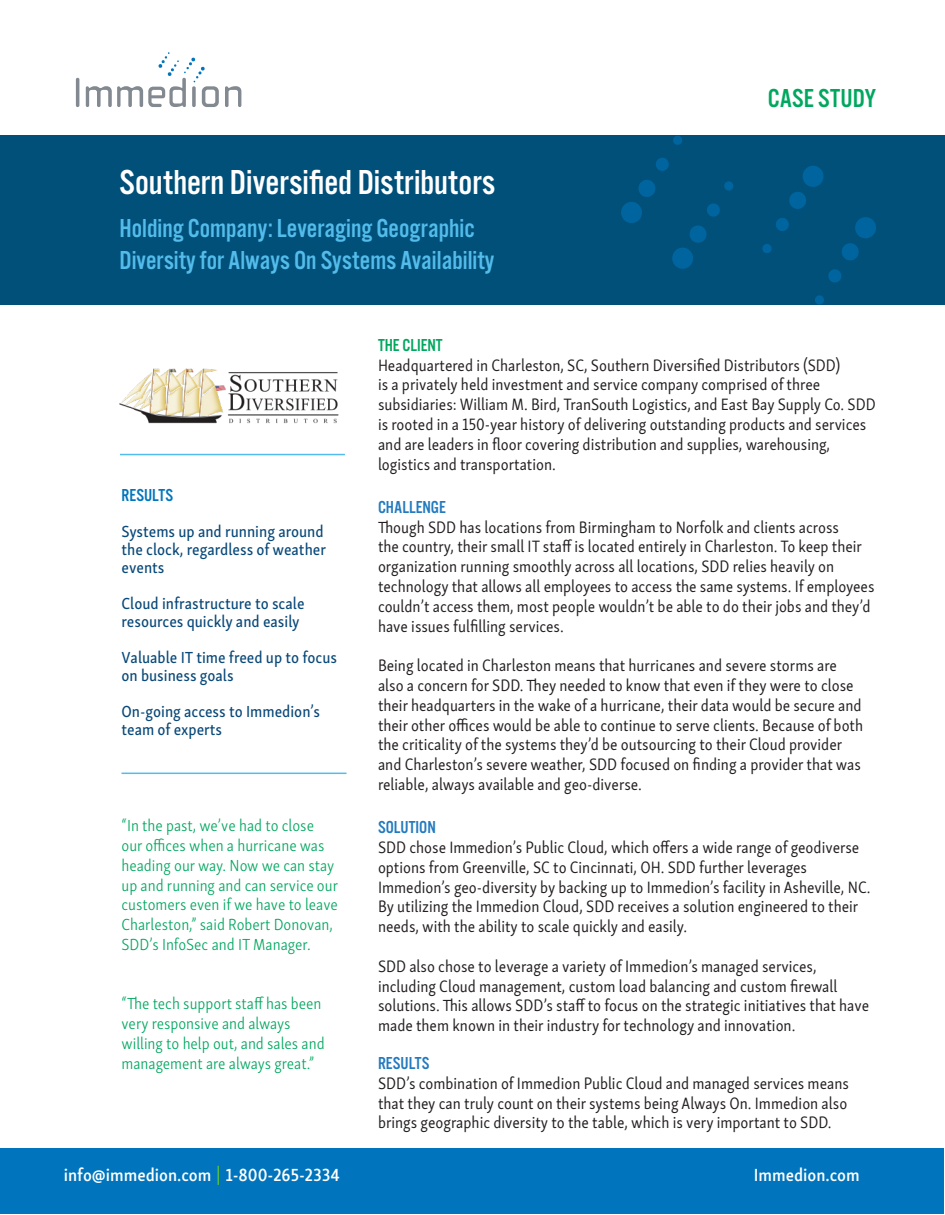
<style>
.page{position:relative;width:945px;height:1215px;background:#fff}
.page>*{position:absolute;margin:0;border:0;box-sizing:border-box;transform-origin:0 0}
.t1{font:36px "Alternate Gothic Std No 3";letter-spacing:.005em;color:#fff}
.t2{font:27px "Alternate Gothic Std No 3";color:#53bcea}
.t3{font:27px "Alternate Gothic Std No 3";letter-spacing:.005em;color:#00a75f}
.t4{font:600 18px "Skolar Sans Latn Cn";color:#fff}
.t5{font:18px "Alternate Got No 3 D";color:#237abf}
.t6{font:18px "Alternate Gothic Std No 3";color:#00a75f}
.t7{font:18px "Alternate Gothic Std No 3";color:#237abf}
.t8{font:18px "Alternate Got No 3 D";color:#0075bd}
.t9{font:16.5px/19.8px "Skolar Sans Latn Cn";color:#231f20}
.t10{font:300 16.5px/19.8px "Skolar Sans Latn Cn";color:#00a75f}
.t11{font:16.5px/18px "Skolar Sans Latn Cn Me";color:#084878}
</style>
<div class="page">
<div style="left:1px;top:1148px;width:943px;height:66px;background:#0075bd"></div>
<svg style="left:218px;top:1166px;width:1px;height:19px"></svg>
<svg style="left:75px;top:52px;width:167px;height:55px"></svg>
<div style="left:0;top:136px;width:945px;height:169px;background:#00507a"></div>
<svg style="left:789px;top:165px;width:35px;height:44px"></svg>
<svg style="left:776px;top:218px;width:13px;height:13px"></svg>
<svg style="left:762px;top:244px;width:10px;height:9px"></svg>
<svg style="left:842px;top:217px;width:34px;height:44px"></svg>
<svg style="left:828px;top:269px;width:14px;height:14px"></svg>
<svg style="left:815px;top:295px;width:9px;height:10px"></svg>
<svg style="left:672px;top:225px;width:35px;height:44px"></svg>
<svg style="left:707px;top:203px;width:13px;height:14px"></svg>
<svg style="left:724px;top:181px;width:9px;height:10px"></svg>
<svg style="left:621px;top:180px;width:35px;height:43px"></svg>
<svg style="left:656px;top:158px;width:13px;height:13px"></svg>
<svg style="left:672px;top:135px;width:11px;height:10px"></svg>
<img style="left:119px;top:368px;width:220px;height:56px">
<hr style="left:122px;top:773px;width:224px;height:1px;background:#53bcea">
<hr style="left:120px;top:454px;width:225px;height:1px;background:#53bcea">
<p class="t1" style="left:120px;top:164px;width:377px">Southern Diversified Distributors</p>
<p class="t2" style="left:120px;top:214px;width:357px">Holding Company: Leveraging Geographic</p>
<p class="t2" style="left:120px;top:247px;width:376px">Diversity for Always On Systems Availability</p>
<p class="t3" style="left:768px;top:85px;width:110px">CASE STUDY</p>
<p class="t8" style="left:122px;top:485px;width:53px">RESULTS</p>
<p class="t11" style="left:122px;top:521px;width:204px">Systems up and running around</p>
<p class="t11" style="left:122px;top:539px;width:206px">the clock, regardless of weather</p>
<p class="t11" style="left:122px;top:557px;width:45px">events</p>
<p class="t11" style="left:122px;top:593px;width:185px">Cloud infrastructure to scale</p>
<p class="t11" style="left:122px;top:611px;width:180px">resources quickly and easily</p>
<p class="t11" style="left:122px;top:647px;width:217px">Valuable IT time freed up to focus</p>
<p class="t11" style="left:122px;top:665px;width:114px">on business goals</p>
<p class="t11" style="left:122px;top:701px;width:200px">On-going access to Immedion’s team of experts</p>
<p class="t10" style="left:122px;top:815px;width:218px">“In the past, we’ve had to close our offices when a hurricane was heading our way. Now we can stay up and running and can service our customers even if we have to leave<br>Charleston,” said Robert Donovan,<br>SDD’s InfoSec and IT Manager.</p>
<p class="t10" style="left:122px;top:993px;width:205px">“The tech support staff has been very responsive and always willing to help out, and sales and management are always great.”</p>
<p class="t6" style="left:378px;top:336px;width:66px">THE CLIENT</p>
<p class="t9" style="left:378px;top:354px;width:499px">Headquartered in Charleston, SC, Southern Diversified Distributors (SDD)<br>is a privately held investment and service company comprised of three subsidiaries: William M. Bird, TranSouth Logistics, and East Bay Supply Co. SDD is rooted in a 150-year history of delivering outstanding products and services and are leaders in floor covering distribution and supplies, warehousing, logistics and transportation.</p>
<p class="t5" style="left:378px;top:497px;width:69px">CHALLENGE</p>
<p class="t9" style="left:378px;top:516px;width:498px">Though SDD has locations from Birmingham to Norfolk and clients across<br>the country, their small IT staff is located entirely in Charleston. To keep their organization running smoothly across all locations, SDD relies heavily on technology that allows all employees to access the same systems. If employees couldn’t access them, most people wouldn’t be able to do their jobs and they’d have issues fulfilling services.</p>
<p class="t9" style="left:378px;top:654px;width:487px">Being located in Charleston means that hurricanes and severe storms are also a concern for SDD. They needed to know that even if they were to close their headquarters in the wake of a hurricane, their data would be secure and their other offices would be able to continue to serve clients. Because of both the criticality of the systems they’d be outsourcing to their Cloud provider and Charleston’s severe weather, SDD focused on finding a provider that was reliable, always available and geo-diverse.</p>
<p class="t7" style="left:378px;top:818px;width:59px">SOLUTION</p>
<p class="t9" style="left:378px;top:836px;width:494px">SDD chose Immedion’s Public Cloud, which offers a wide range of geodiverse options from Greenville, SC to Cincinnati, OH. SDD further leverages Immedion’s geo-diversity by backing up to Immedion’s facility in Asheville, NC.<br>By utilizing the Immedion Cloud, SDD receives a solution engineered to their needs, with the ability to scale quickly and easily.</p>
<p class="t9" style="left:378px;top:955px;width:493px">SDD also chose to leverage a variety of Immedion’s managed services, including Cloud management, custom load balancing and custom firewall solutions. This allows SDD’s staff to focus on the strategic initiatives that have made them known in their industry for technology and innovation.</p>
<p class="t5" style="left:378px;top:1053px;width:53px">RESULTS</p>
<p class="t9" style="left:378px;top:1072px;width:472px;text-align:justify">SDD’s combination of Immedion Public Cloud and managed services means that they can truly count on their systems being Always On. Immedion also brings geographic diversity to the table, which is very important to SDD.</p>
<p class="t4" style="left:64px;top:1161px;width:278px">info@immedion.com 1-800-265-2334</p>
<p class="t4" style="left:754px;top:1160px;width:107px">Immedion.com</p>
</div>
